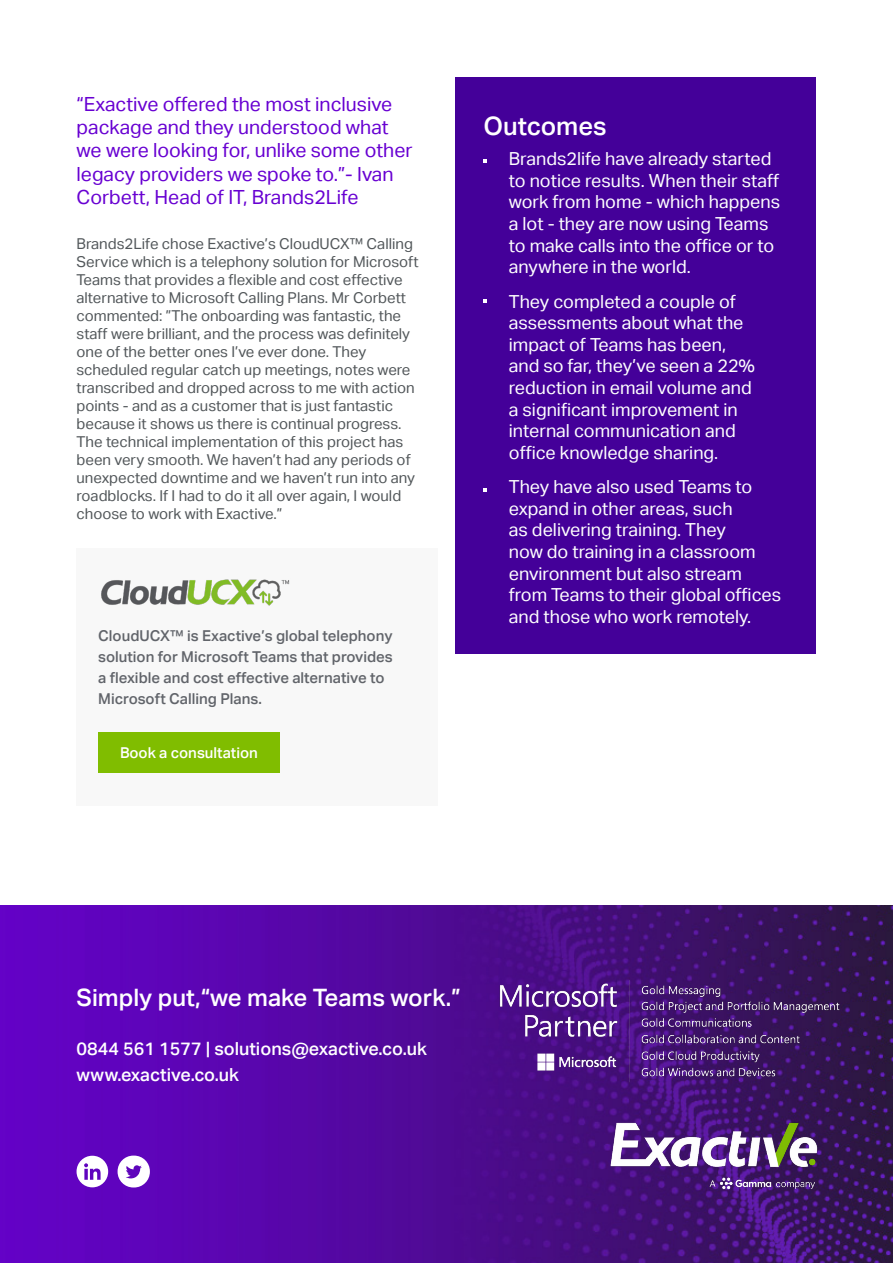
<style>
.page{position:relative;width:893px;height:1263px;background:#fff}
.page>*{position:absolute;margin:0;border:0;box-sizing:border-box;transform-origin:0 0}
.t1{font:500 25.5px "Aktiv Grotesk";color:#fff}
.t2{font:500 24px "Aktiv Grotesk";color:#fff}
.t3{font:19.5px/23.4px "Aktiv Grotesk";color:#6800d2}
.t4{font:18px/21.6px "Aktiv Grotesk";color:#fff}
.t5{font:500 18px/25.5px "Aktiv Grotesk";color:#fff}
.t6{font:15px/18px "Aktiv Grotesk";color:#52575a}
.t7{font:500 15px/21px "Aktiv Grotesk";color:#61646a}
.t8{font:500 15px "Aktiv Grotesk";color:#fff}
</style>
<div class="page">
<img style="left:0;top:906px;width:893px;height:357px">
<img style="left:598px;top:1115px;width:233px;height:81px">
<div style="left:455px;top:77px;width:361px;height:576px;background:#409"></div>
<svg style="left:118px;top:1155px;width:32px;height:32px"></svg>
<svg style="left:77px;top:1156px;width:31px;height:31px"></svg>
<img style="left:488px;top:966px;width:362px;height:129px">
<div style="left:76px;top:549px;width:361px;height:257px;background:#f8f8f8"></div>
<div style="left:98px;top:732px;width:182px;height:41px;background:#80bd00"></div>
<img style="left:101px;top:579px;width:189px;height:27px">
<svg style="left:483px;top:159px;width:4px;height:4px"></svg>
<svg style="left:483px;top:488px;width:4px;height:4px"></svg>
<svg style="left:483px;top:299px;width:4px;height:4px"></svg>
<h3 class="t3" style="left:77px;top:92px;width:338px">“Exactive offered the most inclusive package and they understood what we were looking for, unlike some other legacy providers we spoke to.”- Ivan Corbett, Head of IT, Brands2Life</h3>
<p class="t6" style="left:77px;top:235px;width:344px">Brands2Life chose Exactive’s CloudUCX™ Calling Service which is a telephony solution for Microsoft Teams that provides a flexible and cost effective alternative to Microsoft Calling Plans. Mr Corbett commented: ”The onboarding was fantastic, the staff were brilliant, and the process was definitely one of the better ones I’ve ever done. They scheduled regular catch up meetings, notes were transcribed and dropped across to me with action points - and as a customer that is just fantastic because it shows us there is continual progress.<br>The technical implementation of this project has been very smooth. We haven’t had any periods of unexpected downtime and we haven’t run into any roadblocks. If I had to do it all over again, I would choose to work with Exactive.”</p>
<p class="t7" style="left:98px;top:625px;width:296px">CloudUCX™ is Exactive’s global telephony solution for Microsoft Teams that provides a flexible and cost effective alternative to Microsoft Calling Plans.</p>
<p class="t8" style="left:120px;top:744px;width:139px">Book a consultation</p>
<h1 class="t1" style="left:483px;top:111px;width:125px">Outcomes</h1>
<p class="t4" style="left:509px;top:148px;width:273px">Brands2life have already started to notice results. When their staff work from home - which happens a lot - they are now using Teams to make calls into the office or to anywhere in the world.</p>
<p class="t4" style="left:509px;top:291px;width:248px">They completed a couple of assessments about what the impact of Teams has been, and so far, they’ve seen a 22% reduction in email volume and a significant improvement in internal communication and office knowledge sharing.</p>
<p class="t4" style="left:509px;top:476px;width:274px">They have also used Teams to expand in other areas, such<br>as delivering training. They<br>now do training in a classroom environment but also stream from Teams to their global offices and those who work remotely.</p>
<h2 class="t2" style="left:77px;top:984px;width:386px">Simply put,“we make Teams work.”</h2>
<p class="t5" style="left:77px;top:1036px;width:352px">0844 561 1577 | solutions@exactive.co.uk www.exactive.co.uk</p>
</div>
